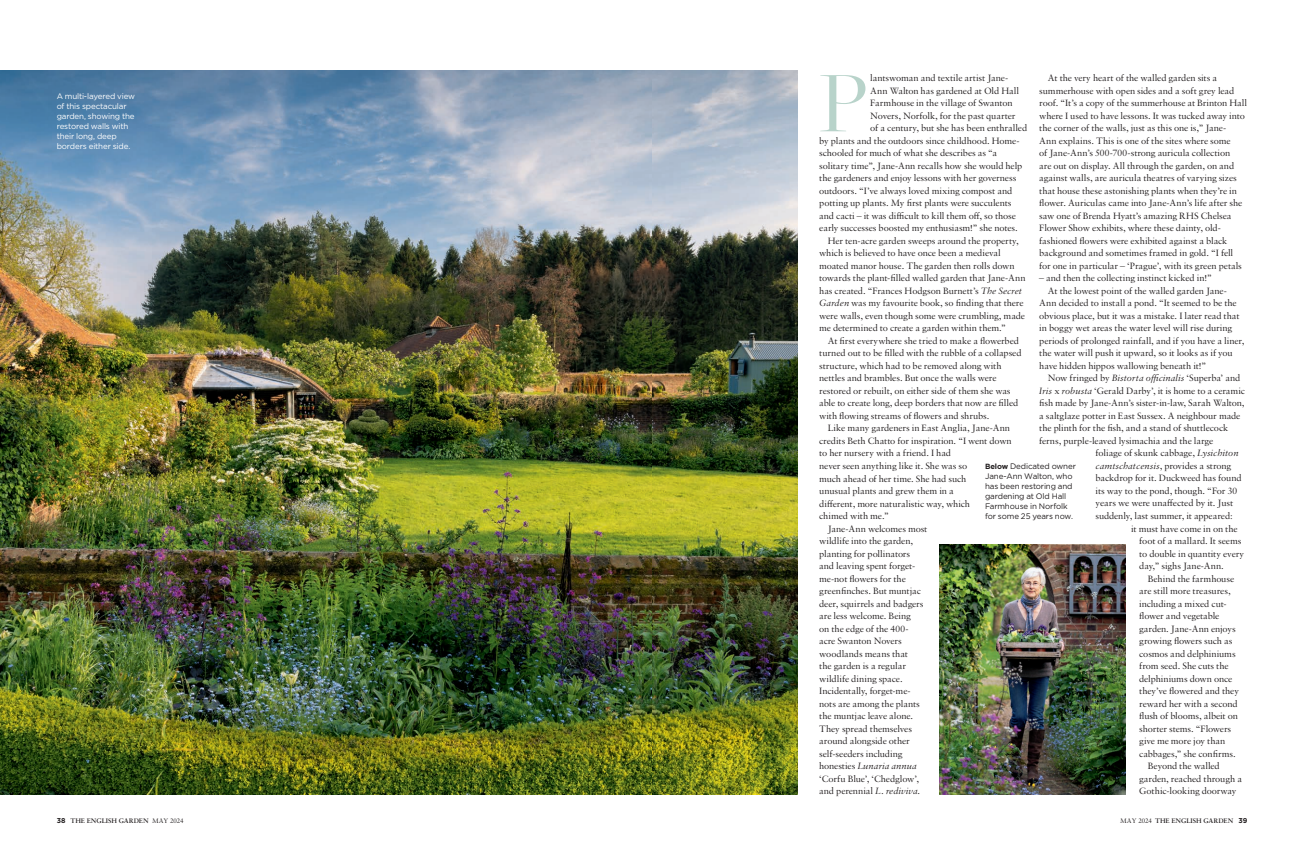
<style>
.page{position:relative;width:1304px;height:851px;background:#fff}
.page>*{position:absolute;margin:0;border:0;box-sizing:border-box;transform-origin:0 0}
.TX_Body_COPY{font:89.8px "Freight Big Pro";color:#b8d3ca}
.TX_Body_COPY-2{font:9.8px/12.5px "Sabon MT Std";letter-spacing:-.01em;color:#231f20}
.TX_Body_Copy_INTRO{font:8px/10px "Gotham";letter-spacing:-.015em;color:#231f20}
.TX_Body_Copy_INTRO-2{font:8px/10px "Gotham";letter-spacing:-.02em;color:#fff}
.t1{font:600 7px "Sabon MT Std";color:#231f20}
.s1{font-style:italic}
.s2{font-weight:700;font-size:7.5px}
.s3{font-family:"Gotham";font-weight:700}
.s4{font-weight:400}
</style>
<div class="page">
<img style="left:652px;top:71px;width:145px;height:723px">
<img style="left:0;top:71px;width:652px;height:723px">
<img style="left:940px;top:544px;width:185px;height:250px">
<p class="TX_Body_Copy_INTRO-2" style="left:57px;top:91px;width:80px">A multi-layered view of this spectacular garden, showing the restored walls with their long, deep borders either side.</p>
<p class="TX_Body_COPY-2" style="left:1039px;top:72px;width:209px;text-indent:9px">At the very heart of the walled garden sits a summerhouse with open sides and a soft grey lead roof. “It’s a copy of the summerhouse at Brinton Hall where I used to have lessons. It was tucked away into the corner of the walls, just as this one is,” Jane-<br>Ann explains. This is one of the sites where some<br>of Jane-Ann’s 500-700-strong auricula collection<br>are out on display. All through the garden, on and against walls, are auricula theatres of varying sizes that house these astonishing plants when they’re in flower. Auriculas came into Jane-Ann’s life after she saw one of Brenda Hyatt’s amazing RHS Chelsea Flower Show exhibits, where these dainty, old&shy;fashioned flowers were exhibited against a black background and sometimes framed in gold. “I fell for one in particular – ‘Prague’, with its green petals</p>
<p class="TX_Body_COPY-2" style="left:1039px;top:272px;width:174px">– and then the collecting instinct kicked in!”</p>
<p class="TX_Body_COPY-2" style="left:1039px;top:284px;width:207px;text-indent:9px">At the lowest point of the walled garden Jane-Ann decided to install a pond. “It seemed to be the obvious place, but it was a mistake. I later read that in boggy wet areas the water level will rise during periods of prolonged rainfall, and if you have a liner, the water will push it upward, so it looks as if you have hidden hippos wallowing beneath it!”</p>
<p class="TX_Body_COPY-2" style="left:1048px;top:372px;width:194px">Now fringed by <span class="s1">Bistorta officinalis</span> ‘Superba’ and</p>
<p class="TX_Body_COPY-2" style="left:1039px;top:384px;width:207px"><span class="s1">Iris</span> x <span class="s1">robusta</span> ‘Gerald Darby’, it is home to a ceramic</p>
<p class="TX_Body_COPY-2" style="left:1039px;top:397px;width:207px">fish made by Jane-Ann’s sister-in-law, Sarah Walton,</p>
<p class="TX_Body_COPY-2" style="left:1039px;top:409px;width:203px">a saltglaze potter in East Sussex. A neighbour made</p>
<p class="TX_Body_COPY-2" style="left:1039px;top:422px;width:191px">the plinth for the fish, and a stand of shuttlecock</p>
<p class="TX_Body_COPY-2" style="left:1039px;top:434px;width:176px">ferns, purple-leaved lysimachia and the large</p>
<p class="TX_Body_COPY-2" style="left:1096px;top:447px;width:144px">foliage of skunk cabbage, <span class="s1">Lysichiton</span></p>
<p class="TX_Body_COPY-2" style="left:1096px;top:459px;width:137px"><span class="s1">camtschatcensis</span>, provides a strong</p>
<p class="TX_Body_COPY-2" style="left:1096px;top:472px;width:148px">backdrop for it. Duckweed has found</p>
<p class="TX_Body_COPY-2" style="left:1096px;top:484px;width:143px">its way to the pond, though. “For 30</p>
<p class="TX_Body_COPY-2" style="left:1096px;top:497px;width:139px">years we were unaffected by it. Just</p>
<p class="TX_Body_COPY-2" style="left:1096px;top:509px;width:139px">suddenly, last summer, it appeared:</p>
<p class="TX_Body_COPY-2" style="left:1131px;top:522px;width:108px">it must have come in on the</p>
<p class="TX_Body_COPY-2" style="left:1139px;top:534px;width:104px">foot of a mallard. It seems</p>
<p class="TX_Body_COPY-2" style="left:1139px;top:547px;width:106px">to double in quantity every</p>
<p class="TX_Body_COPY-2" style="left:1139px;top:559px;width:86px">day,” sighs Jane-Ann.</p>
<p class="TX_Body_COPY-2" style="left:1139px;top:572px;width:101px;text-indent:9px">Behind the farmhouse are still more treasures, including a mixed cut&shy;flower and vegetable garden. Jane-Ann enjoys growing flowers such as cosmos and delphiniums from seed. She cuts the delphiniums down once they’ve flowered and they reward her with a second flush of blooms, albeit on shorter stems. “Flowers give me more joy than cabbages,” she confirms.</p>
<p class="TX_Body_COPY-2" style="left:1139px;top:759px;width:104px;text-indent:9px">Beyond the walled garden, reached through a<br>Gothic-looking doorway</p>
<p class="TX_Body_COPY" style="left:819px;top:44px;width:50px">P</p>
<p class="TX_Body_COPY-2" style="left:870px;top:72px;width:140px">lantswoman and textile artist Jane-</p>
<p class="TX_Body_COPY-2" style="left:870px;top:84px;width:150px">Ann Walton has gardened at Old Hall</p>
<p class="TX_Body_COPY-2" style="left:870px;top:97px;width:144px">Farmhouse in the village of Swanton</p>
<p class="TX_Body_COPY-2" style="left:870px;top:109px;width:147px">Novers, Norfolk, for the past quarter</p>
<p class="TX_Body_COPY-2" style="left:870px;top:122px;width:158px">of a century, but she has been enthralled</p>
<p class="TX_Body_COPY-2" style="left:819px;top:134px;width:202px">by plants and the outdoors since childhood. Home-</p>
<p class="TX_Body_COPY-2" style="left:819px;top:147px;width:179px">schooled for much of what she describes as “a</p>
<p class="TX_Body_COPY-2" style="left:819px;top:159px;width:205px">solitary time”, Jane-Ann recalls how she would help</p>
<p class="TX_Body_COPY-2" style="left:819px;top:172px;width:199px">the gardeners and enjoy lessons with her governess</p>
<p class="TX_Body_COPY-2" style="left:819px;top:184px;width:195px">outdoors. “I’ve always loved mixing compost and</p>
<p class="TX_Body_COPY-2" style="left:819px;top:197px;width:194px">potting up plants. My first plants were succulents</p>
<p class="TX_Body_COPY-2" style="left:819px;top:209px;width:198px">and cacti – it was difficult to kill them off, so those</p>
<p class="TX_Body_COPY-2" style="left:819px;top:222px;width:200px">early successes boosted my enthusiasm!” she notes.</p>
<p class="TX_Body_COPY-2" style="left:819px;top:234px;width:208px;text-indent:9px">Her ten-acre garden sweeps around the property, which is believed to have once been a medieval moated manor house. The garden then rolls down towards the plant-filled walled garden that Jane-Ann has created. “Frances Hodgson Burnett’s <span class="s1">The Secret Garden</span> was my favourite book, so finding that there were walls, even though some were crumbling, made me determined to create a garden within them.”</p>
<p class="TX_Body_COPY-2" style="left:819px;top:334px;width:204px;text-indent:9px">At first everywhere she tried to make a flowerbed turned out to be filled with the rubble of a collapsed structure, which had to be removed along with nettles and brambles. But once the walls were restored or rebuilt, on either side of them she was able to create long, deep borders that now are filled with flowing streams of flowers and shrubs.</p>
<p class="TX_Body_COPY-2" style="left:819px;top:422px;width:194px;text-indent:9px">Like many gardeners in East Anglia, Jane-Ann credits Beth Chatto for inspiration. “I went down to her nursery with a friend. I had<br>never seen anything like it. She was so<br>much ahead of her time. She had such<br>unusual plants and grew them in a<br>different, more naturalistic way, which<br>chimed with me.”</p>
<p class="TX_Body_COPY-2" style="left:819px;top:522px;width:110px;text-indent:9px">Jane-Ann welcomes most wildlife into the garden, planting for pollinators and leaving spent forget&shy;me-not flowers for the greenfinches. But muntjac deer, squirrels and badgers are less welcome. Being<br>on the edge of the 400- acre Swanton Novers woodlands means that<br>the garden is a regular wildlife dining space.<br>Incidentally, forget-me&shy;nots are among the plants the muntjac leave alone.<br>They spread themselves around alongside other self-seeders including honesties <span class="s1">Lunaria annua </span>‘Corfu Blue’, ‘Chedglow’, and perennial <span class="s1">L. rediviva</span>.</p>
<p class="TX_Body_Copy_INTRO" style="left:985px;top:461px;width:92px"><span class="s2">Below</span> Dedicated owner<br>Jane-Ann Walton, who has been restoring and gardening at Old Hall<br>Farmhouse in Norfolk for some 25 years now.</p>
<p class="t1" style="left:57px;top:815px;width:128px"><span class="s3">38</span> THE ENGLISH GARDEN <span class="s4">MAY 2024</span></p>
<p class="t1" style="left:1120px;top:815px;width:129px"><span class="s4">MAY 2024</span> THE ENGLISH GARDEN <span class="s3">39</span></p>
</div>
